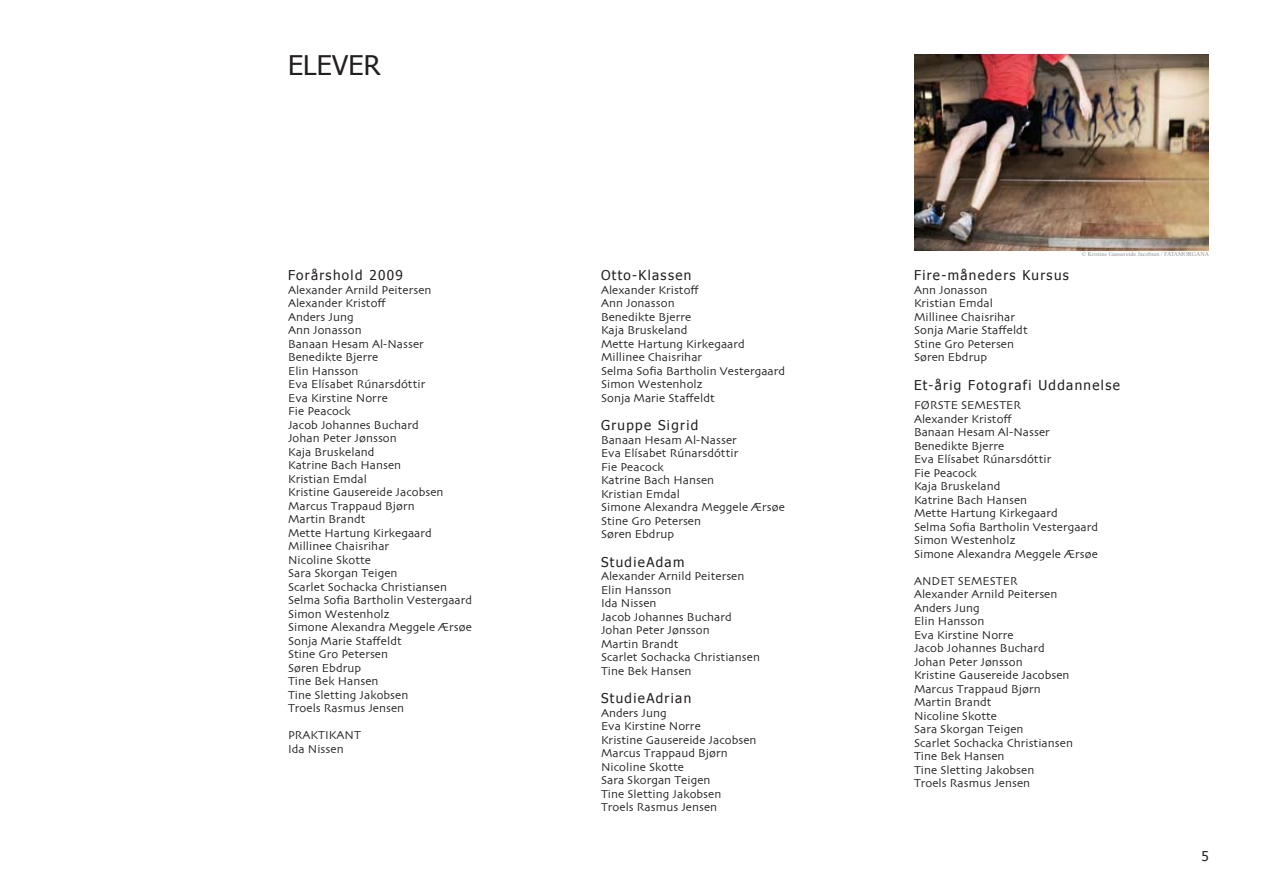
<style>
.page{position:relative;width:1263px;height:893px;background:#fff}
.page>*{position:absolute;margin:0;border:0;box-sizing:border-box;transform-origin:0 0}
.t1{font:27px "Tahoma";letter-spacing:.005em;color:#231f20}
.t2{font:13.5px "Tahoma";letter-spacing:.1em;color:#231f20}
.t3{font:12px/13.5px "Skia";letter-spacing:.005em;color:#231f20}
.t4{font:6px "Times New Roman";letter-spacing:.005em;color:#909294}
</style>
<div class="page">
<img style="left:914px;top:54px;width:295px;height:196px">
<h1 class="t1" style="left:288px;top:48px;width:94px">ELEVER</h1>
<p class="t2" style="left:288px;top:267px;width:116px">Forårshold 2009</p>
<p class="t3" style="left:288px;top:284px;width:186px">Alexander Arnild Peitersen<br>Alexander Kristoff<br>Anders Jung<br>Ann Jonasson<br>Banaan Hesam Al-Nasser<br>Benedikte Bjerre<br>Elin Hansson<br>Eva Elísabet Rúnarsdóttir<br>Eva Kirstine Norre<br>Fie Peacock<br>Jacob Johannes Buchard<br>Johan Peter Jønsson<br>Kaja Bruskeland<br>Katrine Bach Hansen<br>Kristian Emdal<br>Kristine Gausereide Jacobsen<br>Marcus Trappaud Bjørn<br>Martin Brandt<br>Mette Hartung Kirkegaard<br>Millinee Chaisrihar<br>Nicoline Skotte<br>Sara Skorgan Teigen<br>Scarlet Sochacka Christiansen<br>Selma Sofia Bartholin Vestergaard<br>Simon Westenholz<br>Simone Alexandra Meggele Ærsøe<br>Sonja Marie Staffeldt<br>Stine Gro Petersen<br>Søren Ebdrup<br>Tine Bek Hansen<br>Tine Sletting Jakobsen<br>Troels Rasmus Jensen</p>
<p class="t3" style="left:288px;top:729px;width:74px">PRAKTIKANT<br>Ida Nissen</p>
<p class="t2" style="left:601px;top:267px;width:92px">Otto-Klassen</p>
<p class="t3" style="left:601px;top:284px;width:186px">Alexander Kristoff<br>Ann Jonasson<br>Benedikte Bjerre<br>Kaja Bruskeland<br>Mette Hartung Kirkegaard<br>Millinee Chaisrihar<br>Selma Sofia Bartholin Vestergaard<br>Simon Westenholz<br>Sonja Marie Staffeldt</p>
<p class="t2" style="left:601px;top:417px;width:99px">Gruppe Sigrid</p>
<p class="t3" style="left:601px;top:434px;width:185px">Banaan Hesam Al-Nasser<br>Eva Elísabet Rúnarsdóttir<br>Fie Peacock<br>Katrine Bach Hansen<br>Kristian Emdal<br>Simone Alexandra Meggele Ærsøe<br>Stine Gro Petersen<br>Søren Ebdrup</p>
<p class="t2" style="left:601px;top:553px;width:85px">StudieAdam</p>
<p class="t3" style="left:601px;top:570px;width:160px">Alexander Arnild Peitersen<br>Elin Hansson<br>Ida Nissen<br>Jacob Johannes Buchard<br>Johan Peter Jønsson<br>Martin Brandt<br>Scarlet Sochacka Christiansen<br>Tine Bek Hansen</p>
<p class="t2" style="left:601px;top:690px;width:92px">StudieAdrian</p>
<p class="t3" style="left:601px;top:707px;width:157px">Anders Jung<br>Eva Kirstine Norre<br>Kristine Gausereide Jacobsen<br>Marcus Trappaud Bjørn<br>Nicoline Skotte<br>Sara Skorgan Teigen<br>Tine Sletting Jakobsen<br>Troels Rasmus Jensen</p>
<p class="t4" style="left:1082px;top:250px;width:129px">© Kristine Gausereide Jacobsen / FATAMORGANA</p>
<p class="t2" style="left:914px;top:267px;width:156px">Fire-måneders Kursus</p>
<p class="t3" style="left:914px;top:284px;width:115px">Ann Jonasson<br>Kristian Emdal<br>Millinee Chaisrihar<br>Sonja Marie Staffeldt<br>Stine Gro Petersen<br>Søren Ebdrup</p>
<p class="t2" style="left:914px;top:376px;width:207px">Et-årig Fotografi Uddannelse</p>
<p class="t3" style="left:914px;top:399px;width:186px">FØRSTE SEMESTER<br>Alexander Kristoff<br>Banaan Hesam Al-Nasser<br>Benedikte Bjerre<br>Eva Elísabet Rúnarsdóttir<br>Fie Peacock<br>Kaja Bruskeland<br>Katrine Bach Hansen<br>Mette Hartung Kirkegaard<br>Selma Sofia Bartholin Vestergaard<br>Simon Westenholz<br>Simone Alexandra Meggele Ærsøe</p>
<p class="t3" style="left:914px;top:575px;width:160px">ANDET SEMESTER<br>Alexander Arnild Peitersen<br>Anders Jung<br>Elin Hansson<br>Eva Kirstine Norre<br>Jacob Johannes Buchard<br>Johan Peter Jønsson<br>Kristine Gausereide Jacobsen<br>Marcus Trappaud Bjørn<br>Martin Brandt<br>Nicoline Skotte<br>Sara Skorgan Teigen<br>Scarlet Sochacka Christiansen<br>Tine Bek Hansen<br>Tine Sletting Jakobsen<br>Troels Rasmus Jensen</p>
<p class="t2" style="left:1201px;top:848px;width:9px">5</p>
</div>
